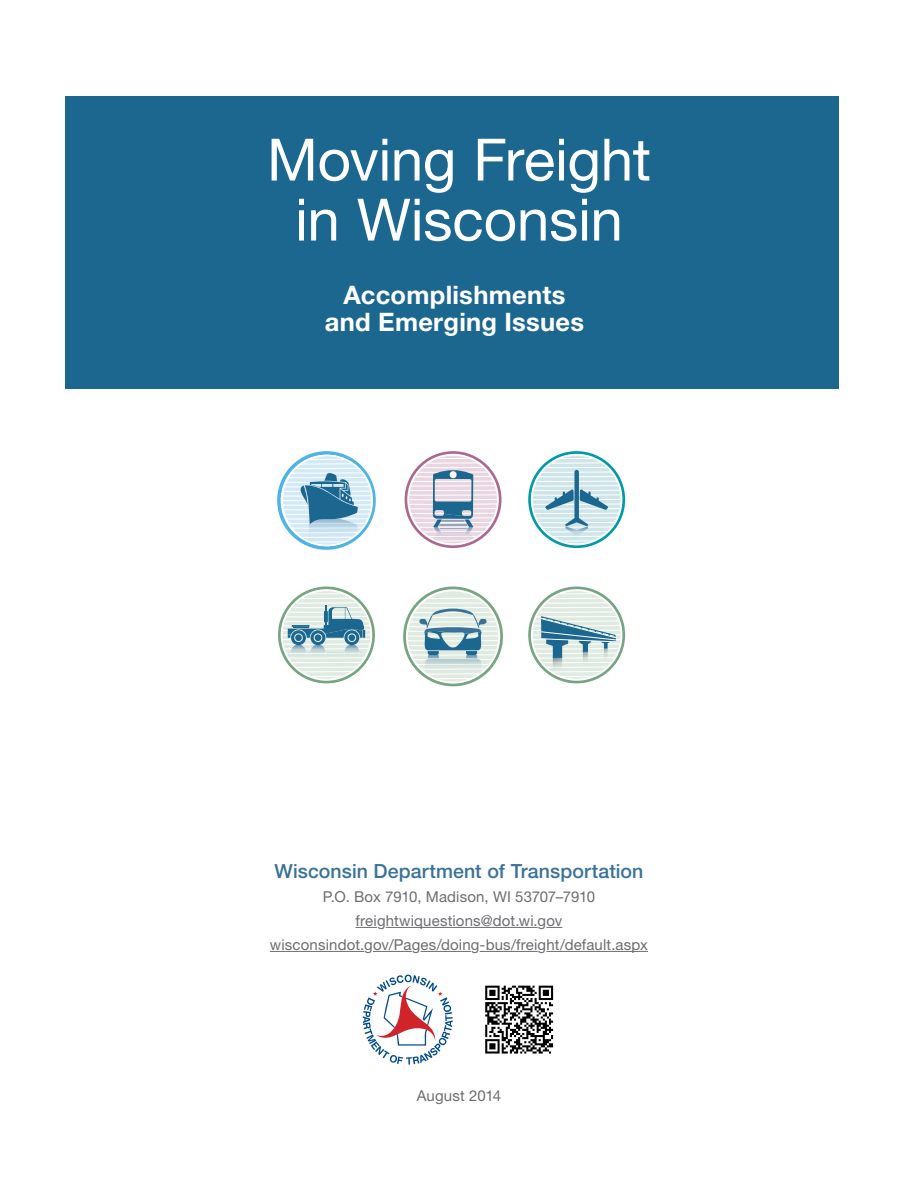
<style>
.page{position:relative;width:918px;height:1188px;background:#fff}
.page>*{position:absolute;margin:0;border:0;box-sizing:border-box;transform-origin:0 0}
.heading_1_cover{font:58.5px/60px "Helvetica Neue LT Std";letter-spacing:-.005em;color:#fff;text-align:center}
.a_heading_L2{font:700 25.5px/27px "Helvetica Neue LT Std";letter-spacing:.01em;color:#fff;text-align:center}
.heading_3_back_cover{font:500 19.5px "Helvetica Neue LT Std";letter-spacing:.005em;color:#397298}
.pic_text_first{font:15px "Helvetica Neue LT Std";letter-spacing:.01em;color:#6c6d70}
</style>
<div class="page">
<div style="left:65px;top:97px;width:774px;height:292px;background:#1c678f"></div>
<svg style="left:404px;top:451px;width:98px;height:97px"></svg>
<svg style="left:528px;top:451px;width:98px;height:97px"></svg>
<svg style="left:277px;top:451px;width:99px;height:99px"></svg>
<svg style="left:278px;top:586px;width:97px;height:98px"></svg>
<svg style="left:403px;top:586px;width:100px;height:101px"></svg>
<svg style="left:528px;top:586px;width:98px;height:98px"></svg>
<svg style="left:356px;top:927px;width:21px;height:1px"></svg>
<hr style="left:386px;top:927px;width:152px;height:1px;background:#6c6d70">
<svg style="left:546px;top:927px;width:16px;height:1px"></svg>
<hr style="left:270px;top:951px;width:94px;height:1px;background:#6c6d70">
<hr style="left:373px;top:951px;width:39px;height:1px;background:#6c6d70">
<hr style="left:421px;top:951px;width:50px;height:1px;background:#6c6d70">
<hr style="left:480px;top:951px;width:58px;height:1px;background:#6c6d70">
<hr style="left:546px;top:951px;width:102px;height:1px;background:#6c6d70">
<svg style="left:363px;top:975px;width:90px;height:90px"></svg>
<svg style="left:485px;top:985px;width:69px;height:62px"></svg>
<svg style="left:485px;top:986px;width:68px;height:68px"></svg>
<p class="heading_1_cover" style="left:267px;top:129px;width:386px">Moving Freight in Wisconsin</p>
<p class="a_heading_L2" style="left:325px;top:280px;width:261px">Accomplishments and Emerging Issues</p>
<p class="heading_3_back_cover" style="left:275px;top:859px;width:370px">Wisconsin Department of Transportation</p>
<p class="pic_text_first" style="left:323px;top:888px;width:274px">P.O. Box 7910, Madison, WI 53707–7910</p>
<p class="pic_text_first" style="left:356px;top:912px;width:208px">freightwiquestions@dot.wi.gov</p>
<p class="pic_text_first" style="left:270px;top:936px;width:380px">wisconsindot.gov/Pages/doing-bus/freight/default.aspx</p>
<p class="pic_text_first" style="left:417px;top:1087px;width:86px">August 2014</p>
</div>
